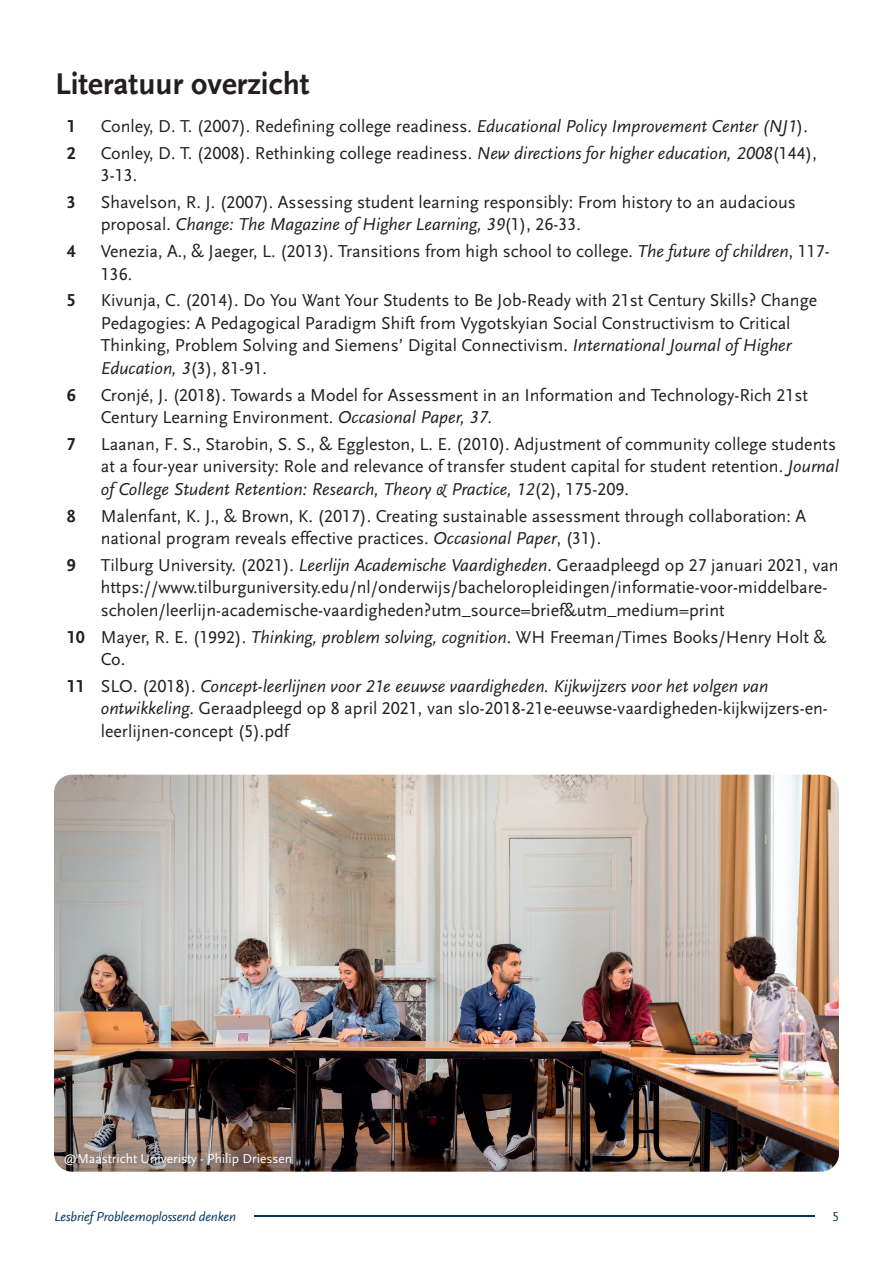
<style>
.page{position:relative;width:893px;height:1263px;background:#fff}
.page>*{position:absolute;margin:0;border:0;box-sizing:border-box;transform-origin:0 0}
.t1{font:700 31.5px "Scala Sans Offc";color:#231f20}
.t2{font:18px/22.5px "Scala Sans Regular LF";color:#231f20}
.t3{font:18px "Scala Sans Regular LF Italic";color:#231f20}
.t4{font:18px "Scala Sans Bold LF";color:#231f20}
.t5{font:13.5px "Scala Sans";color:#fff}
.t6{font:italic 13.5px "Scala Sans Offc";letter-spacing:-.01em;color:#003562}
.t7{font:13.5px "Scala Sans Offc";color:#003562}
.s1{font-family:"Scala Sans Regular LF Italic"}
.s2{font-family:"Scala Sans Regular LF"}
.s3{font-family:"Scala Sans Bold LF"}
</style>
<div class="page">
<hr style="left:212px;top:1215px;width:603px;height:2px;background:#003562">
<div style="left:54px;top:1209px;width:199px;height:15px;background:#fff"></div>
<img style="left:54px;top:775px;width:785px;height:397px">
<h1 class="t1" style="left:55px;top:66px;width:256px">Literatuur overzicht</h1>
<p class="t4" style="left:67px;top:116px;width:10px">1</p>
<p class="t2" style="left:101px;top:115px;width:709px">Conley, D. T. (2007). Redefining college readiness. <span class="s1">Educational Policy Improvement Center (NJ1</span>).</p>
<p class="t4" style="left:67px;top:143px;width:10px">2</p>
<p class="t2" style="left:101px;top:142px;width:718px">Conley, D. T. (2008). Rethinking college readiness. <span class="s1">New directions for higher education, 2008</span>(144),<br>3-13.</p>
<p class="t4" style="left:67px;top:192px;width:10px">3</p>
<p class="t2" style="left:101px;top:191px;width:696px">Shavelson, R. J. (2007). Assessing student learning responsibly: From history to an audacious</p>
<p class="t3" style="left:101px;top:215px;width:482px"><span class="s2">proposal.</span> Change: The Magazine of Higher Learning, 39<span class="s2">(1), 26-33.</span></p>
<p class="t4" style="left:67px;top:242px;width:10px">4</p>
<p class="t2" style="left:101px;top:240px;width:730px">Venezia, A., &amp; Jaeger, L. (2013). Transitions from high school to college. <span class="s1">The future of children</span>, 117-<br>136.</p>
<p class="t4" style="left:67px;top:291px;width:10px">5</p>
<p class="t2" style="left:101px;top:290px;width:718px">Kivunja, C. (2014). Do You Want Your Students to Be Job-Ready with 21st Century Skills? Change<br>Pedagogies: A Pedagogical Paradigm Shift from Vygotskyian Social Constructivism to Critical<br>Thinking, Problem Solving and Siemens’ Digital Connectivism. <span class="s1">International Journal of Higher</span></p>
<p class="t3" style="left:101px;top:358px;width:168px">Education, 3<span class="s2">(3), 81-91.</span></p>
<p class="t4" style="left:67px;top:385px;width:10px">6</p>
<p class="t2" style="left:101px;top:384px;width:709px">Cronjé, J. (2018). Towards a Model for Assessment in an Information and Technology-Rich 21st<br>Century Learning Environment. <span class="s1">Occasional Paper, 37</span>.</p>
<p class="t4" style="left:67px;top:434px;width:10px">7</p>
<p class="t2" style="left:101px;top:433px;width:740px">Laanan, F. S., Starobin, S. S., &amp; Eggleston, L. E. (2010). Adjustment of community college students at a four-year university: Role and relevance of transfer student capital for student retention. <span class="s1">Journal</span></p>
<p class="t3" style="left:101px;top:479px;width:530px">of College Student Retention: Research, Theory &amp; Practice, 12<span class="s2">(2), 175-209.</span></p>
<p class="t4" style="left:67px;top:506px;width:10px">8</p>
<p class="t2" style="left:101px;top:505px;width:707px">Malenfant, K. J., &amp; Brown, K. (2017). Creating sustainable assessment through collaboration: A national program reveals effective practices. <span class="s1">Occasional Paper</span>, (31).</p>
<p class="t4" style="left:67px;top:555px;width:10px">9</p>
<p class="t2" style="left:101px;top:554px;width:739px">Tilburg University. (2021). <span class="s1">Leerlijn Academische Vaardigheden</span>. Geraadpleegd op 27 januari 2021, van https://www.tilburguniversity.edu/nl/onderwijs/bacheloropleidingen/informatie-voor-middelbare&shy;scholen/leerlijn-academische-vaardigheden?utm_source=brief&amp;utm_medium=print</p>
<p class="t2" style="left:101px;top:626px;width:727px;text-indent:-34px"><span class="s3">10</span> Mayer, R. E. (1992). <span class="s1">Thinking, problem solving, cognition</span>. WH Freeman/Times Books/Henry Holt &amp;<br>Co.</p>
<p class="t3" style="left:67px;top:676px;width:703px"><span class="s3">11</span> <span class="s2">SLO. (2018).</span> Concept-leerlijnen voor 21e eeuwse vaardigheden. Kijkwijzers voor het volgen van</p>
<p class="t2" style="left:101px;top:698px;width:729px"><span class="s1">ontwikkeling</span>. Geraadpleegd op 8 april 2021, van slo-2018-21e-eeuwse-vaardigheden-kijkwijzers-en&shy;leerlijnen-concept (5).pdf</p>
<p class="t5" style="left:64px;top:1151px;width:230px">@Maastricht Univeristy - Philip Driessen</p>
<p class="t6" style="left:54px;top:1210px;width:183px">Lesbrief Probleemoplossend denken</p>
<p class="t7" style="left:832px;top:1210px;width:8px">5</p>
</div>
